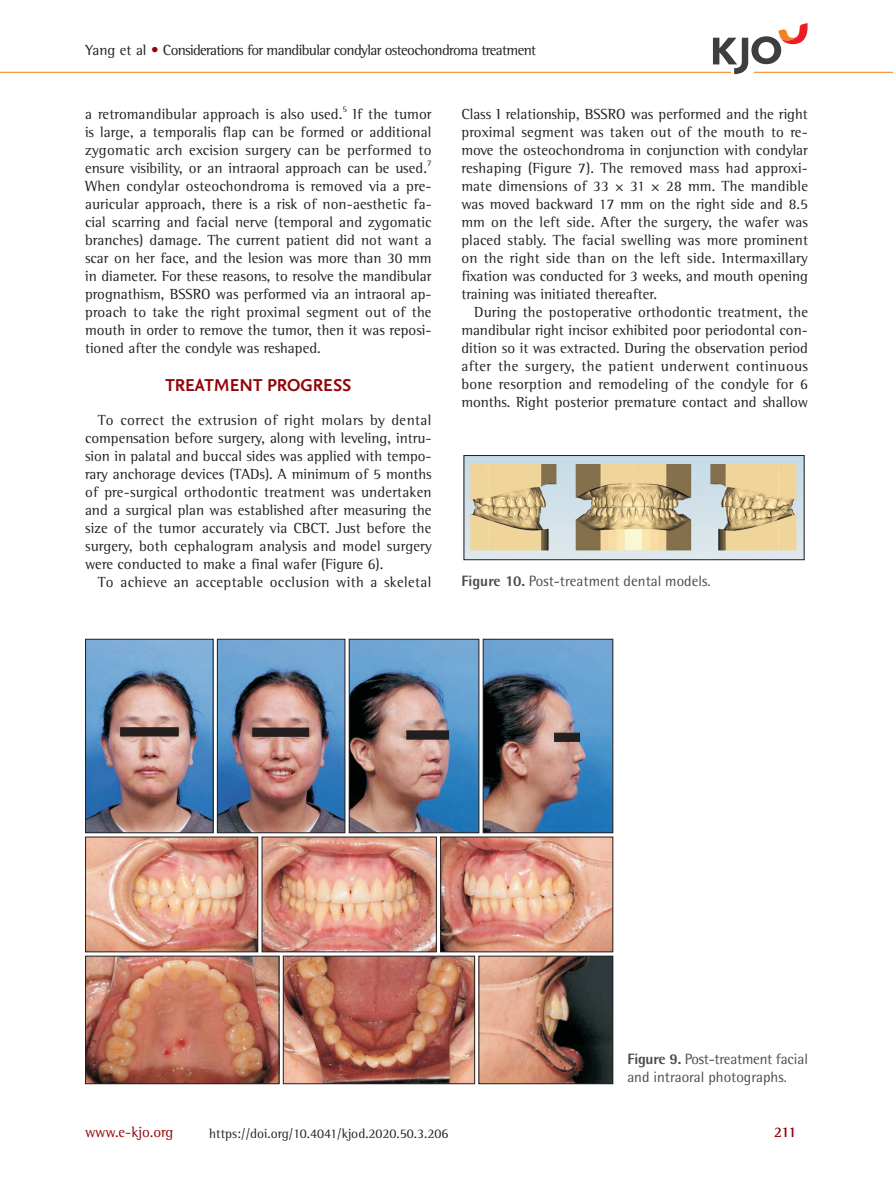
<style>
.page{position:relative;width:893px;height:1191px;background:#fff}
.page>*{position:absolute;margin:0;border:0;box-sizing:border-box;transform-origin:0 0}
.t1{font:700 18px "Nexus Sans";color:#920407}
.t2{font:15px/18px "Rotis Semi Serif Std";color:#231f20;text-align:justify}
.t3{font:15px/18px "Rotis Semi Sans Std";color:#4b4c4d}
.t4{font:15px "Rotis Semi Serif Std";letter-spacing:-.04em;color:#231f20}
.t5{font:15px "Rotis Semi Serif Std";letter-spacing:.025em;color:#231f20}
.t6{font:15px "Rotis Semi Serif Std";color:#920407}
.t7{font:700 15px "Rotis Semi Serif Std";color:#920407}
.t8{font:13.5px "Rotis Semi Serif Std";color:#231f20}
.t9{font:8.7px "Rotis Semi Serif Std";color:#231f20}
.s1{color:#920407}
.s2{font-weight:800}
</style>
<div class="page">
<hr style="left:0;top:72px;width:893px;height:1px;background:#f58220">
<svg style="left:713px;top:23px;width:95px;height:51px"></svg>
<img style="left:466px;top:457px;width:336px;height:101px">
<div style="left:464px;top:455px;width:340px;height:105px;border:1px solid #231f20"></div>
<img style="left:85px;top:638px;width:528px;height:446px">
<div style="left:120px;top:727px;width:58px;height:9px;background:#231f20;border:1px solid #231f20"></div>
<div style="left:253px;top:728px;width:56px;height:8px;background:#231f20"></div>
<div style="left:407px;top:730px;width:42px;height:9px;background:#231f20;border:1px solid #231f20"></div>
<div style="left:554px;top:733px;width:26px;height:8px;background:#231f20"></div>
<img style="left:481px;top:958px;width:130px;height:124px">
<div style="left:479px;top:956px;width:134px;height:128px;border:1px solid #231f20"></div>
<p class="t4" style="left:85px;top:41px;width:452px">Yang et al <span class="s1">•</span> Considerations for mandibular condylar osteochondroma treatment</p>
<p class="t2" style="left:85px;top:105px;width:259px">a retromandibular approach is also used.</p>
<p class="t9" style="left:342px;top:104px;width:6px">5</p>
<p class="t2" style="left:85px;top:105px;width:348px;text-indent:268px">If the tumor is large, a temporalis flap can be formed or additional zygomatic arch excision surgery can be performed to ensure visibility, or an intraoral approach can be used.</p>
<p class="t9" style="left:427px;top:158px;width:6px">7</p>
<p class="t2" style="left:85px;top:177px;width:348px">When condylar osteochondroma is removed via a pre&shy;auricular approach, there is a risk of non-aesthetic fa&shy;cial scarring and facial nerve (temporal and zygomatic branches) damage. The current patient did not want a scar on her face, and the lesion was more than 30 mm in diameter. For these reasons, to resolve the mandibular prognathism, BSSRO was performed via an intraoral ap&shy;proach to take the right proximal segment out of the mouth in order to remove the tumor, then it was reposi&shy;tioned after the condyle was reshaped.</p>
<p class="t1" style="left:165px;top:374px;width:187px">TREATMENT PROGRESS</p>
<p class="t2" style="left:85px;top:411px;width:348px;text-indent:13px">To correct the extrusion of right molars by dental compensation before surgery, along with leveling, intru&shy;sion in palatal and buccal sides was applied with tempo&shy;rary anchorage devices (TADs). A minimum of 5 months of pre-surgical orthodontic treatment was undertaken and a surgical plan was established after measuring the size of the tumor accurately via CBCT. Just before the surgery, both cephalogram analysis and model surgery were conducted to make a final wafer (Figure 6).</p>
<p class="t5" style="left:98px;top:573px;width:335px">To achieve an acceptable occlusion with a skeletal</p>
<p class="t2" style="left:461px;top:105px;width:348px">Class I relationship, BSSRO was performed and the right proximal segment was taken out of the mouth to re&shy;move the osteochondroma in conjunction with condylar reshaping (Figure 7). The removed mass had approxi&shy;mate dimensions of 33 × 31 × 28 mm. The mandible was moved backward 17 mm on the right side and 8.5 mm on the left side. After the surgery, the wafer was placed stably. The facial swelling was more prominent on the right side than on the left side. Intermaxillary fixation was conducted for 3 weeks, and mouth opening training was initiated thereafter.</p>
<p class="t2" style="left:461px;top:303px;width:348px;text-indent:13px">During the postoperative orthodontic treatment, the mandibular right incisor exhibited poor periodontal con&shy;dition so it was extracted. During the observation period after the surgery, the patient underwent continuous bone resorption and remodeling of the condyle for 6 months. Right posterior premature contact and shallow</p>
<p class="t3" style="left:461px;top:571px;width:250px"><span class="s2">Figure 10.</span> Post-treatment dental models.</p>
<p class="t3" style="left:627px;top:1050px;width:182px"><span class="s2">Figure 9.</span> Post-treatment facial and intraoral photographs.</p>
<p class="t6" style="left:85px;top:1122px;width:90px">www.e-kjo.org</p>
<p class="t8" style="left:209px;top:1125px;width:241px">https://doi.org/10.4041/kjod.2020.50.3.206</p>
<p class="t7" style="left:774px;top:1122px;width:24px">211</p>
</div>
